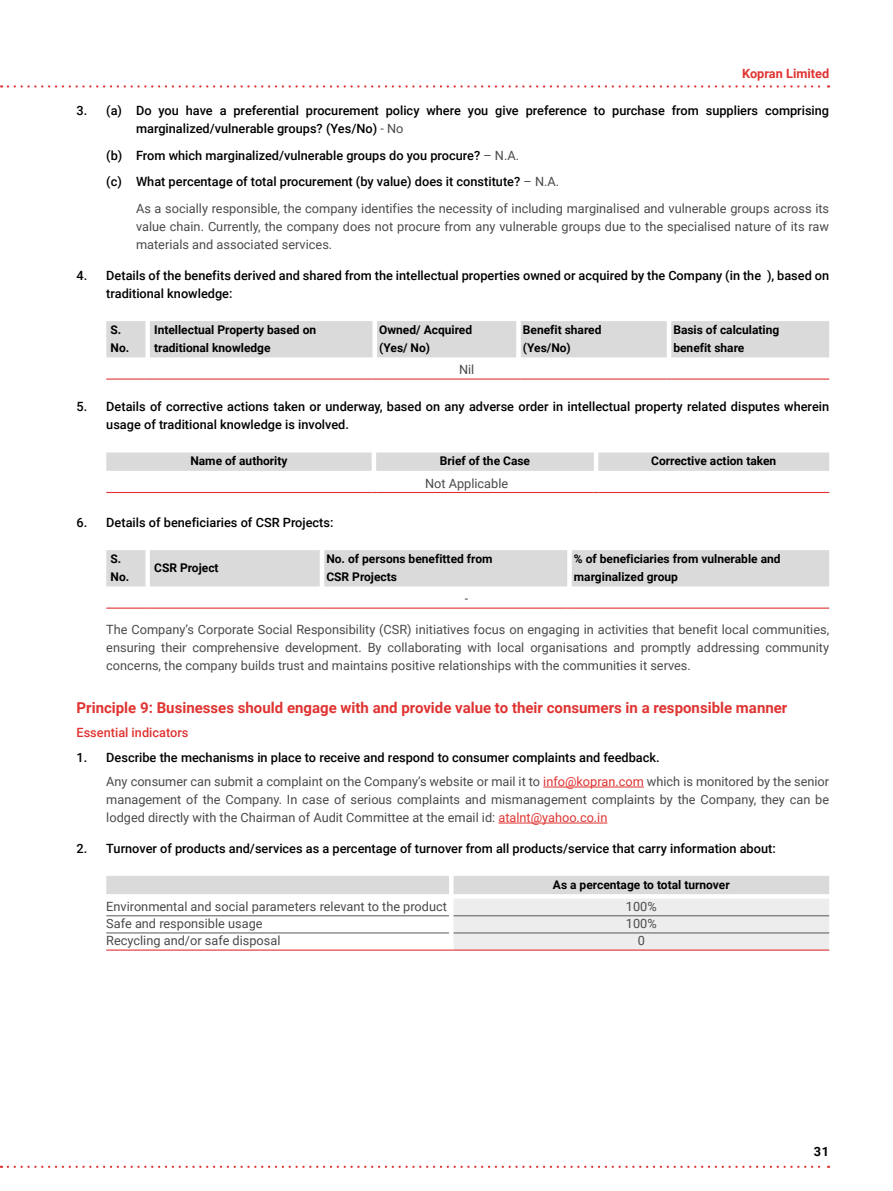
<style>
.page{position:relative;width:893px;height:1191px;background:#fff}
.page>*{position:absolute;margin:0;border:0;box-sizing:border-box;transform-origin:0 0}
.t1{font:700 15px "Roboto";color:#df3432}
.t2{font:12.75px/18px "Roboto";color:#4a4a49}
.t3{font:500 12.75px/18px "Roboto";color:#000}
.t4{font:500 12.75px "Roboto";color:#df3432}
.t5{font:700 12.75px "Roboto";color:#df3432}
.t6{font:700 12.75px "Roboto";color:#000}
.t7{font:700 12px/18px "Roboto";color:#000}
.s1{font-weight:400;color:#4a4a49}
.s2{font-weight:500;color:#000}
.s3{color:#df3432}
</style>
<div class="page">
<div style="left:106px;top:321px;width:723px;height:36px;background:#dadada"></div>
<hr style="left:106px;top:378px;width:39px;height:1px;background:#df3432">
<hr style="left:150px;top:378px;width:222px;height:1px;background:#df3432">
<hr style="left:377px;top:378px;width:139px;height:1px;background:#df3432">
<hr style="left:521px;top:378px;width:146px;height:1px;background:#df3432">
<hr style="left:671px;top:378px;width:158px;height:1px;background:#df3432">
<div style="left:106px;top:550px;width:723px;height:36px;background:#dadada"></div>
<hr style="left:106px;top:607px;width:39px;height:1px;background:#df3432">
<hr style="left:150px;top:607px;width:170px;height:1px;background:#df3432">
<hr style="left:324px;top:607px;width:243px;height:1px;background:#df3432">
<hr style="left:572px;top:607px;width:257px;height:1px;background:#df3432">
<div style="left:106px;top:452px;width:723px;height:19px;background:#dadada"></div>
<hr style="left:106px;top:492px;width:266px;height:1px;background:#df3432">
<hr style="left:376px;top:492px;width:218px;height:1px;background:#df3432">
<hr style="left:598px;top:492px;width:231px;height:1px;background:#df3432">
<hr style="left:543px;top:786px;width:101px;height:1px;background:#df3432">
<hr style="left:498px;top:822px;width:109px;height:1px;background:#df3432">
<svg style="left:106px;top:876px;width:723px;height:74px"></svg>
<svg style="left:8px;top:85px;width:821px;height:3px"></svg>
<svg style="left:8px;top:1165px;width:821px;height:3px"></svg>
<p class="t5" style="left:742px;top:65px;width:89px">Kopran Limited</p>
<p class="t3" style="left:136px;top:101px;width:695px;text-indent:-60px">3. (a) Do you have a preferential procurement policy where you give preference to purchase from suppliers comprising marginalized/vulnerable groups? (Yes/No) <span class="s1">- No</span></p>
<p class="t3" style="left:106px;top:146px;width:414px">(b) From which marginalized/vulnerable groups do you procure? <span class="s1">– N.A.</span></p>
<p class="t3" style="left:106px;top:172px;width:454px">(c) What percentage of total procurement (by value) does it constitute? <span class="s1">– N.A.</span></p>
<p class="t2" style="left:136px;top:199px;width:695px">As a socially responsible, the company identifies the necessity of including marginalised and vulnerable groups across its</p>
<p class="t2" style="left:136px;top:217px;width:695px">value chain. Currently, the company does not procure from any vulnerable groups due to the specialised nature of its raw materials and associated services.</p>
<p class="t3" style="left:106px;top:266px;width:724px;text-indent:-30px">4. Details of the benefits derived and shared from the intellectual properties owned or acquired by the Company (in the ), based on traditional knowledge:</p>
<p class="t7" style="left:111px;top:320px;width:20px">S.<br>No.</p>
<p class="t7" style="left:154px;top:320px;width:164px">Intellectual Property based on traditional knowledge</p>
<p class="t7" style="left:379px;top:320px;width:95px">Owned/ Acquired (Yes/ No)</p>
<p class="t7" style="left:523px;top:320px;width:80px">Benefit shared (Yes/No)</p>
<p class="t7" style="left:673px;top:320px;width:107px">Basis of calculating benefit share</p>
<p class="t2" style="left:459px;top:360px;width:17px">Nil</p>
<p class="t3" style="left:106px;top:397px;width:724px;text-indent:-30px">5. Details of corrective actions taken or underway, based on any adverse order in intellectual property related disputes wherein usage of traditional knowledge is involved.</p>
<p class="t7" style="left:190px;top:451px;width:99px">Name of authority</p>
<p class="t7" style="left:440px;top:451px;width:92px">Brief of the Case</p>
<p class="t7" style="left:651px;top:451px;width:127px">Corrective action taken</p>
<p class="t2" style="left:425px;top:474px;width:85px">Not Applicable</p>
<p class="t3" style="left:77px;top:513px;width:258px">6. Details of beneficiaries of CSR Projects:</p>
<p class="t7" style="left:111px;top:549px;width:20px">S.<br>No.</p>
<p class="t7" style="left:154px;top:558px;width:66px">CSR Project</p>
<p class="t7" style="left:326px;top:549px;width:168px">No. of persons benefitted from<br>CSR Projects</p>
<p class="t7" style="left:574px;top:549px;width:208px">% of beneficiaries from vulnerable and marginalized group</p>
<p class="t2" style="left:465px;top:589px;width:5px">-</p>
<p class="t2" style="left:106px;top:620px;width:724px;text-align:justify">The Company’s Corporate Social Responsibility (CSR) initiatives focus on engaging in activities that benefit local communities, ensuring their comprehensive development. By collaborating with local organisations and promptly addressing community concerns, the company builds trust and maintains positive relationships with the communities it serves.</p>
<p class="t1" style="left:77px;top:697px;width:712px">Principle 9: Businesses should engage with and provide value to their consumers in a responsible manner</p>
<p class="t4" style="left:77px;top:724px;width:113px">Essential indicators</p>
<p class="t2" style="left:106px;top:744px;width:724px;line-height:24.5px;text-indent:-30px"><span class="s2">1. Describe the mechanisms in place to receive and respond to consumer complaints and feedback.<br></span>Any consumer can submit a complaint on the Company’s website or mail it to <span class="s3">info@kopran.com</span> which is monitored by the senior</p>
<p class="t2" style="left:106px;top:790px;width:724px">management of the Company. In case of serious complaints and mismanagement complaints by the Company, they can be lodged directly with the Chairman of Audit Committee at the email id: <span class="s3">atalnt@yahoo.co.in</span></p>
<p class="t3" style="left:77px;top:839px;width:701px">2. Turnover of products and/services as a percentage of turnover from all products/service that carry information about:</p>
<p class="t7" style="left:553px;top:875px;width:178px">As a percentage to total turnover</p>
<p class="t2" style="left:106px;top:897px;width:342px">Environmental and social parameters relevant to the product</p>
<p class="t2" style="left:626px;top:897px;width:32px">100%</p>
<p class="t2" style="left:106px;top:914px;width:158px">Safe and responsible usage</p>
<p class="t2" style="left:626px;top:914px;width:32px">100%</p>
<p class="t2" style="left:106px;top:931px;width:176px">Recycling and/or safe disposal</p>
<p class="t2" style="left:638px;top:931px;width:9px">0</p>
<p class="t6" style="left:814px;top:1142px;width:17px">31</p>
</div>
